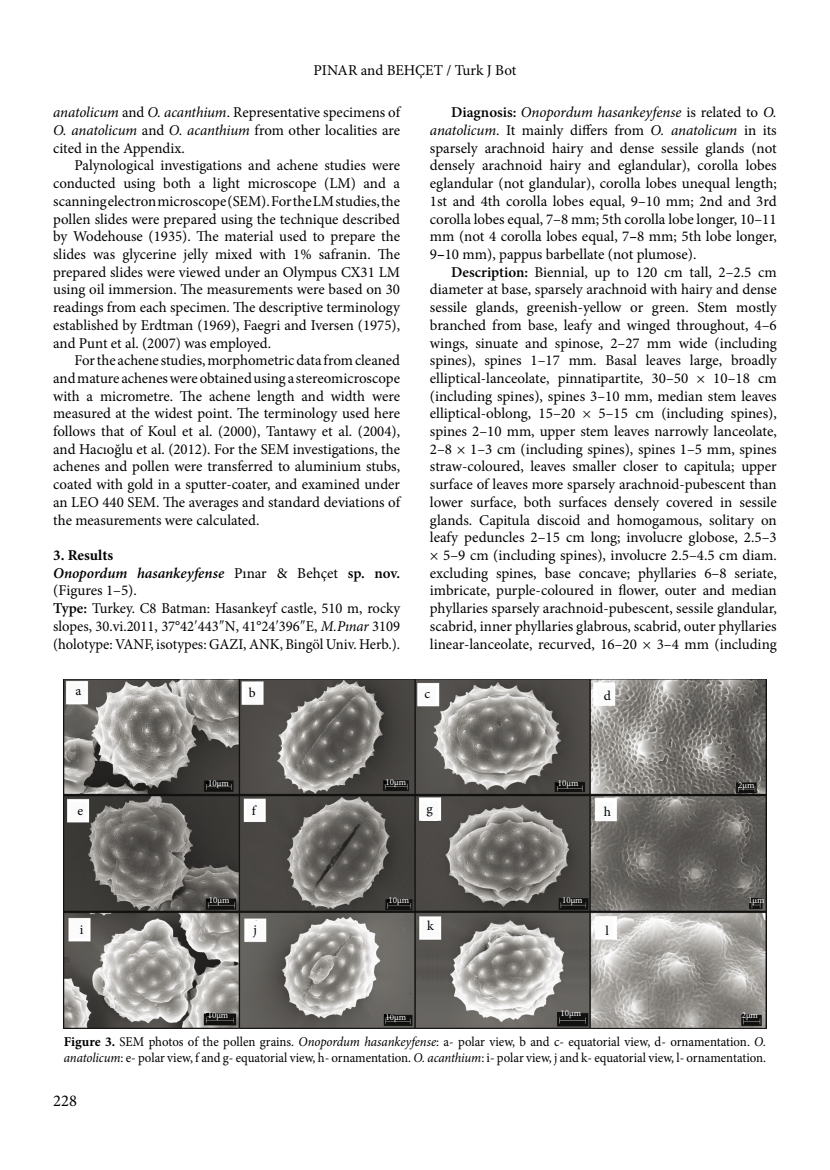
<style>
.page{position:relative;width:830px;height:1170px;background:#fff}
.page>*{position:absolute;margin:0;border:0;box-sizing:border-box;transform-origin:0 0}
.t1{font:16.5px "Minion Pro";color:#000}
.t2{font:15px/17.7px "Minion Pro";color:#000;text-align:justify}
.t3{font:13.5px/16.5px "Minion Pro";color:#000;scale:.95 1}
.t4{font:13.5px "Minion Pro";color:#000}
.t5{font:9px "Minion Pro";color:#fdfdfd}
.s1{font-style:italic}
.s2{font-weight:700}
.s3{font-weight:600;font-style:italic}
.s4{font-weight:600}
</style>
<div class="page">
<img style="left:64px;top:679px;width:701px;height:349px">
<div style="left:68px;top:683px;width:17px;height:18px;background:#fcfbfb"></div>
<div style="left:245px;top:685px;width:16px;height:18px;background:#fcfbfb"></div>
<div style="left:419px;top:686px;width:16px;height:18px;background:#fcfbfb"></div>
<div style="left:596px;top:686px;width:17px;height:18px;background:#fcfbfb"></div>
<div style="left:597px;top:802px;width:17px;height:18px;background:#fcfbfb"></div>
<div style="left:421px;top:802px;width:16px;height:18px;background:#fcfbfb"></div>
<div style="left:247px;top:802px;width:16px;height:18px;background:#fcfbfb"></div>
<div style="left:70px;top:802px;width:16px;height:18px;background:#fcfbfb"></div>
<div style="left:70px;top:919px;width:16px;height:18px;background:#fcfbfb"></div>
<div style="left:248px;top:921px;width:16px;height:18px;background:#fcfbfb"></div>
<div style="left:422px;top:919px;width:16px;height:18px;background:#fcfbfb"></div>
<div style="left:596px;top:918px;width:16px;height:18px;background:#fcfbfb"></div>
<svg style="left:207px;top:781px;width:9px;height:3px"></svg>
<svg style="left:207px;top:899px;width:9px;height:3px"></svg>
<svg style="left:387px;top:899px;width:9px;height:3px"></svg>
<svg style="left:384px;top:781px;width:9px;height:3px"></svg>
<svg style="left:556px;top:782px;width:9px;height:3px"></svg>
<svg style="left:384px;top:1014px;width:9px;height:3px"></svg>
<svg style="left:206px;top:1012px;width:9px;height:3px"></svg>
<svg style="left:735px;top:782px;width:10px;height:4px"></svg>
<svg style="left:750px;top:898px;width:8px;height:3px"></svg>
<svg style="left:741px;top:1014px;width:8px;height:3px"></svg>
<hr style="left:559px;top:898px;width:10px;height:4px;background:#121312">
<hr style="left:556px;top:1012px;width:14px;height:4px;background:#121312">
<p class="t2" style="left:313px;top:61px;width:204px">PINAR and BEHÇET / Turk J Bot</p>
<p class="t2" style="left:53px;top:104px;width:348px"><span class="s1">anatolicum</span> and <span class="s1">O. acanthium</span>. Representative specimens of <span class="s1">O. anatolicum</span> and <span class="s1">O. acanthium</span> from other localities are cited in the Appendix.</p>
<p class="t2" style="left:53px;top:157px;width:348px;text-indent:21px">Palynological investigations and achene studies were conducted using both a light microscope (LM) and a scanning electron microscope (SEM). For the LM studies, the pollen slides were prepared using the technique described by Wodehouse (1935). The material used to prepare the slides was glycerine jelly mixed with 1% safranin. The prepared slides were viewed under an Olympus CX31 LM using oil immersion. The measurements were based on 30 readings from each specimen. The descriptive terminology established by Erdtman (1969), Faegri and Iversen (1975), and Punt et al. (2007) was employed.</p>
<p class="t2" style="left:53px;top:351px;width:348px;text-indent:21px">For the achene studies, morphometric data from cleaned and mature achenes were obtained using a stereomicroscope with a micrometre. The achene length and width were measured at the widest point. The terminology used here follows that of Koul et al. (2000), Tantawy et al. (2004), and Hacıoğlu et al. (2012). For the SEM investigations, the achenes and pollen were transferred to aluminium stubs, coated with gold in a sputter-coater, and examined under an LEO 440 SEM. The averages and standard deviations of the measurements were calculated.</p>
<p class="t2" style="left:53px;top:546px;width:348px;text-align:left"><span class="s2">3. Results<br></span><span class="s3">Onopordum hasankeyfense</span> Pınar &amp; Behçet <span class="s4">sp. nov. </span>(Figures 1–5).<br><span class="s4">Type:</span> Turkey. C8 Batman: Hasankeyf castle, 510 m, rocky slopes, 30.vi.2011, 37°42 443 N, 41°24 396 E, <span class="s1">M.Pınar</span> 3109 (holotype: VANF, isotypes: GAZI, ANK, Bingöl Univ. Herb.).</p>
<p class="t2" style="left:429px;top:104px;width:348px;text-indent:21px"><span class="s4">Diagnosis:</span> <span class="s1">Onopordum hasankeyfense</span> is related to <span class="s1">O. anatolicum</span>. It mainly differs from <span class="s1">O. anatolicum</span> in its sparsely arachnoid hairy and dense sessile glands (not densely arachnoid hairy and eglandular), corolla lobes eglandular (not glandular), corolla lobes unequal length; 1st and 4th corolla lobes equal, 9–10 mm; 2nd and 3rd corolla lobes equal, 7–8 mm; 5th corolla lobe longer, 10–11 mm (not 4 corolla lobes equal, 7<span class="s2">–</span>8 mm; 5th lobe longer, 9<span class="s2">–</span>10 mm), pappus barbellate (not plumose).</p>
<p class="t2" style="left:429px;top:263px;width:348px;text-indent:21px"><span class="s4">Description:</span> Biennial, up to 120 cm tall, 2–2.5 cm diameter at base, sparsely arachnoid with hairy and dense sessile glands, greenish-yellow or green. Stem mostly branched from base, leafy and winged throughout, 4–6 wings, sinuate and spinose, 2–27 mm wide (including spines), spines 1–17 mm. Basal leaves large, broadly elliptical-lanceolate, pinnatipartite, 30–50 × 10–18 cm (including spines), spines 3–10 mm, median stem leaves elliptical-oblong, 15–20 × 5–15 cm (including spines), spines 2–10 mm, upper stem leaves narrowly lanceolate, 2–8 × 1–3 cm (including spines), spines 1–5 mm, spines straw-coloured, leaves smaller closer to capitula; upper surface of leaves more sparsely arachnoid-pubescent than lower surface, both surfaces densely covered in sessile glands. Capitula discoid and homogamous, solitary on leafy peduncles 2–15 cm long; involucre globose, 2.5–3 × 5–9 cm (including spines), involucre 2.5–4.5 cm diam. excluding spines, base concave; phyllaries 6–8 seriate, imbricate, purple-coloured in flower, outer and median phyllaries sparsely arachnoid-pubescent, sessile glandular, scabrid, inner phyllaries glabrous, scabrid, outer phyllaries linear-lanceolate, recurved, 16–20 × 3–4 mm (including</p>
<p class="t4" style="left:75px;top:681px;width:7px">a</p>
<p class="t4" style="left:248px;top:683px;width:8px">b</p>
<p class="t4" style="left:603px;top:686px;width:9px">d</p>
<p class="t4" style="left:424px;top:685px;width:7px">c</p>
<p class="t5" style="left:208px;top:777px;width:22px">10µm</p>
<p class="t5" style="left:385px;top:776px;width:22px">10µm</p>
<p class="t5" style="left:557px;top:777px;width:22px">10µm</p>
<p class="t4" style="left:77px;top:801px;width:7px">e</p>
<p class="t4" style="left:251px;top:801px;width:5px">f</p>
<p class="t4" style="left:426px;top:799px;width:8px">g</p>
<p class="t5" style="left:209px;top:893px;width:22px">10µm</p>
<p class="t5" style="left:388px;top:893px;width:22px">10µm</p>
<p class="t4" style="left:603px;top:802px;width:9px">h</p>
<p class="t5" style="left:561px;top:894px;width:22px">10µm</p>
<p class="t4" style="left:80px;top:920px;width:5px">i</p>
<p class="t4" style="left:427px;top:916px;width:8px">k</p>
<p class="t4" style="left:253px;top:920px;width:5px">j</p>
<p class="t4" style="left:605px;top:921px;width:5px">l</p>
<p class="t5" style="left:738px;top:778px;width:18px">2µm</p>
<p class="t5" style="left:747px;top:893px;width:18px">1µm</p>
<p class="t5" style="left:560px;top:1006px;width:22px">10µm</p>
<p class="t3" style="left:64px;top:1032px;width:740px"><span class="s2">Figure 3.</span> SEM photos of the pollen grains. <span class="s1">Onopordum hasankeyfense</span>: a- polar view, b and c- equatorial view, d- ornamentation. <span class="s1">O. anatolicum</span>: e- polar view, f and g- equatorial view, h- ornamentation. <span class="s1">O. acanthium</span>: i- polar view, j and k- equatorial view, l- ornamentation.</p>
<p class="t5" style="left:207px;top:1009px;width:22px">10µm</p>
<p class="t5" style="left:385px;top:1010px;width:22px">10µm</p>
<p class="t5" style="left:741px;top:1009px;width:18px">2µm</p>
<p class="t1" style="left:53px;top:1089px;width:25px">228</p>
</div>
